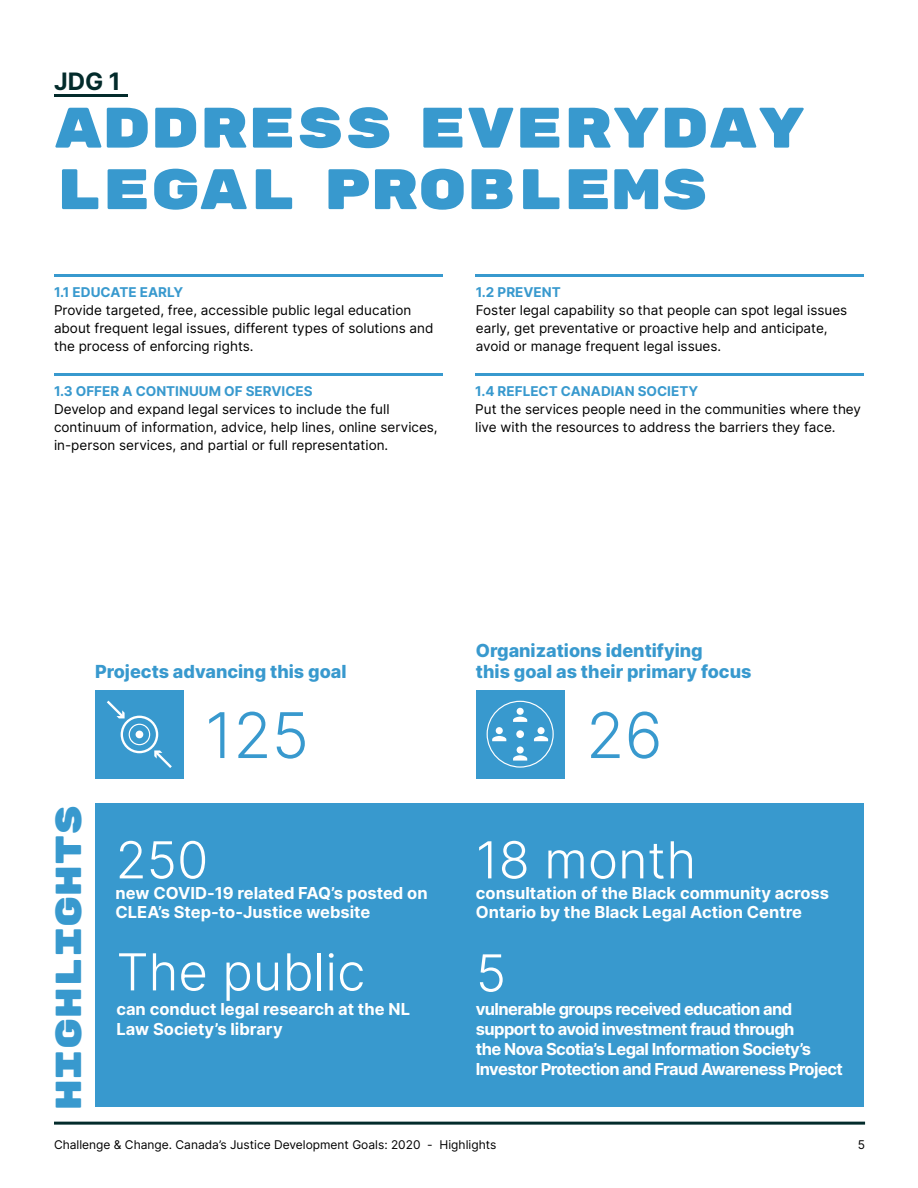
<style>
.page{position:relative;width:918px;height:1188px;background:#fff}
.page>*{position:absolute;margin:0;border:0;box-sizing:border-box;transform-origin:0 0}
.t1{font:300 63px "Inter";color:#3899ce}
.t2{font:57px/61.5px "Rubik Mono One";color:#3899ce}
.t3{font:300 51px "Inter";color:#fff}
.t4{font:36px "Rubik Mono One";color:#3899ce}
.t5{font:700 24px "Inter";color:#032b2b}
.t6{font:800 18px/21px "Inter";color:#3899ce}
.t7{font:700 16.5px/19.8px "Inter";color:#fff}
.t8{font:700 16.5px/19.8px "Inter";letter-spacing:-.025em;color:#fff}
.t9{font:13.5px/18px "Inter";color:#000}
.t10{font:700 13.5px "Inter";color:#3899ce}
.t11{font:12px "Inter";color:#000}
</style>
<div class="page">
<hr style="left:54px;top:1122px;width:811px;height:3px;background:#032b2b">
<div style="left:95px;top:804px;width:769px;height:303px;background:#3899ce"></div>
<svg style="left:54px;top:94px;width:73px;height:3px"></svg>
<hr style="left:54px;top:274px;width:388px;height:3px;background:#3899ce">
<hr style="left:475px;top:373px;width:389px;height:3px;background:#3899ce">
<hr style="left:476px;top:274px;width:388px;height:3px;background:#3899ce">
<hr style="left:54px;top:373px;width:388px;height:3px;background:#3899ce">
<div style="left:476px;top:690px;width:88px;height:88px;background:#3899ce"></div>
<svg style="left:487px;top:701px;width:67px;height:67px"></svg>
<div style="left:95px;top:690px;width:89px;height:89px;background:#3899ce"></div>
<svg style="left:107px;top:701px;width:65px;height:67px"></svg>
<h3 class="t5" style="left:54px;top:64px;width:68px">JDG 1</h3>
<h2 class="t2" style="left:54px;top:98px;width:753px">ADDRESS EVERYDAY<br>LEGAL PROBLEMS</h2>
<p class="t10" style="left:54px;top:282px;width:131px">1.1 EDUCATE EARLY</p>
<p class="t9" style="left:54px;top:301px;width:381px">Provide targeted, free, accessible public legal education about frequent legal issues, different types of solutions and the process of enforcing rights.</p>
<p class="t10" style="left:54px;top:381px;width:260px">1.3 OFFER A CONTINUUM OF SERVICES</p>
<p class="t9" style="left:54px;top:399px;width:385px">Develop and expand legal services to include the full continuum of information, advice, help lines, online services, in-person services, and partial or full representation.</p>
<p class="t10" style="left:476px;top:282px;width:86px">1.2 PREVENT</p>
<p class="t9" style="left:476px;top:301px;width:373px">Foster legal capability so that people can spot legal issues early, get preventative or proactive help and anticipate, avoid or manage frequent legal issues.</p>
<p class="t10" style="left:475px;top:381px;width:224px">1.4 REFLECT CANADIAN SOCIETY</p>
<p class="t9" style="left:475px;top:399px;width:387px">Put the services people need in the communities where they live with the resources to address the barriers they face.</p>
<h3 class="t6" style="left:95px;top:660px;width:253px">Projects advancing this goal</h3>
<h1 class="t1" style="left:205px;top:689px;width:106px">125</h1>
<h3 class="t4" style="left:50px;top:1110px;width:307px;rotate:-90deg">HIGHLIGHTS</h3>
<h3 class="t3" style="left:116px;top:823px;width:94px">250</h3>
<p class="t7" style="left:116px;top:882px;width:314px">new COVID-19 related FAQ’s posted on<br>CLEA’s Step-to-Justice website</p>
<h3 class="t3" style="left:116px;top:935px;width:251px">The public</h3>
<p class="t7" style="left:116px;top:999px;width:295px">can conduct legal research at the NL<br>Law Society’s library</p>
<h3 class="t6" style="left:476px;top:639px;width:277px">Organizations identifying<br>this goal as their primary focus</h3>
<h1 class="t1" style="left:586px;top:689px;width:78px">26</h1>
<h3 class="t3" style="left:476px;top:823px;width:222px">18 month</h3>
<p class="t7" style="left:476px;top:882px;width:355px">consultation of the Black community across<br>Ontario by the Black Legal Action Centre</p>
<h3 class="t3" style="left:476px;top:936px;width:32px">5</h3>
<p class="t8" style="left:476px;top:999px;width:369px">vulnerable groups received education and support to avoid investment fraud through<br>the Nova Scotia’s Legal Information Society’s Investor Protection and Fraud Awareness Project</p>
<p class="t11" style="left:54px;top:1136px;width:444px">Challenge &amp; Change. Canada’s Justice Development Goals: 2020 - Highlights</p>
<p class="t11" style="left:858px;top:1136px;width:9px">5</p>
</div>
